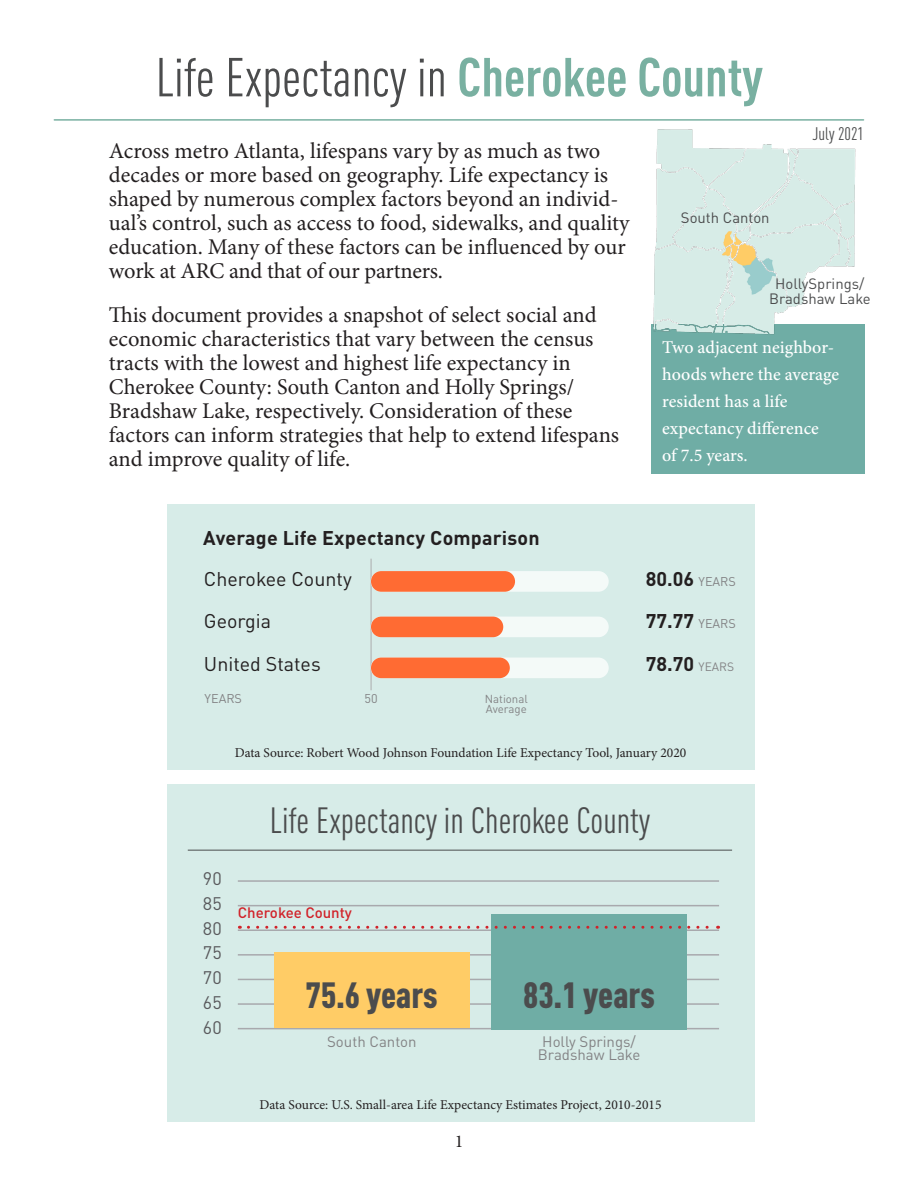
<style>
.page{position:relative;width:918px;height:1188px;background:#fff}
.page>*{position:absolute;margin:0;border:0;box-sizing:border-box;transform-origin:0 0}
.t1{font:condensed 54px "DIN Pro";color:#4b4c4d}
.t2{font:condensed 36px "DIN Pro";color:#4b4c4d}
.t3{font:900 condensed 36px "DIN Pro";color:#4b4c4d}
.t4{font:22.5px/24px "Minion Pro";color:#231f20}
.t5{font:700 19.65px "DIN Pro";letter-spacing:.01em;color:#231f20}
.t6{font:19.65px "DIN Pro";color:#231f20}
.t7{font:500 18px/27px "Minion Pro";color:#fff}
.t8{font:18px "DIN Pro";color:#59595c}
.t9{font:condensed 18px "DIN Pro";color:#4b4c4d}
.t10{font:18px "Minion Pro";color:#231f20}
.t11{font:15px/13.5px "DIN Pro";color:#838385}
.t12{font:500 15px "DIN Pro";color:#d1232a}
.t13{font:14.85px/14.9px "DIN Pro";color:#4b4c4d;text-align:center}
.t14{font:13.5px "Minion Pro";color:#231f20}
.t15{font:12.6px "DIN Pro";color:#838385}
.t16{font:11.4px/9.8px "DIN Pro";color:#838385}
.s1{font-weight:700;color:#79b0a1}
.s2{font-weight:400;font-size:12.6px;color:#838385}
.s3{font-weight:400;font-size:12px;color:#838385}
</style>
<div class="page">
<hr style="left:54px;top:119px;width:810px;height:2px;background:#79b0a1">
<div style="left:167px;top:785px;width:587px;height:337px;background:#d7ece8"></div>
<hr style="left:188px;top:850px;width:544px;height:1px;background:#4b4c4d">
<hr style="left:238px;top:880px;width:481px;height:2px;background:#a8a9ad">
<hr style="left:238px;top:905px;width:481px;height:1px;background:#a8a9ad">
<hr style="left:238px;top:929px;width:481px;height:2px;background:#a8a9ad">
<hr style="left:238px;top:954px;width:481px;height:2px;background:#a8a9ad">
<hr style="left:238px;top:979px;width:481px;height:1px;background:#a8a9ad">
<hr style="left:238px;top:1003px;width:481px;height:2px;background:#a8a9ad">
<hr style="left:238px;top:1028px;width:481px;height:1px;background:#a8a9ad">
<div style="left:491px;top:914px;width:196px;height:115px;background:#6fada5"></div>
<div style="left:274px;top:952px;width:196px;height:76px;background:#fc6"></div>
<svg style="left:248px;top:926px;width:471px;height:3px"></svg>
<div style="left:167px;top:504px;width:588px;height:266px;background:#d7ece8"></div>
<hr style="left:371px;top:559px;width:1px;height:131px;background:#acacad">
<div style="left:371px;top:571px;width:238px;height:21px;background:#f4faf8;border-radius:10px"></div>
<div style="left:371px;top:617px;width:238px;height:20px;background:#f4faf8;border-radius:10px"></div>
<div style="left:371px;top:617px;width:132px;height:20px;background:#ff6b33;border-radius:10px"></div>
<div style="left:371px;top:658px;width:238px;height:20px;background:#f4faf8;border-radius:10px"></div>
<div style="left:371px;top:658px;width:139px;height:20px;background:#ff6b33;border-radius:10px"></div>
<div style="left:371px;top:571px;width:144px;height:21px;background:#ff6b33;border-radius:10px"></div>
<div style="left:651px;top:324px;width:213px;height:149px;background:#6fada5"></div>
<img style="left:653px;top:129px;width:203px;height:206px">
<p class="t1" style="left:156px;top:40px;width:609px">Life Expectancy in <span class="s1">Cherokee County</span></p>
<p class="t4" style="left:109px;top:139px;width:522px">Across metro Atlanta, lifespans vary by as much as two decades or more based on geography. Life expectancy is shaped by numerous complex factors beyond an individ&shy;ual’s control, such as access to food, sidewalks, and quality education. Many of these factors can be influenced by our work at ARC and that of our partners.</p>
<p class="t4" style="left:109px;top:303px;width:512px">This document provides a snapshot of select social and economic characteristics that vary between the census tracts with the lowest and highest life expectancy in Cherokee County: South Canton and Holly Springs/ Bradshaw Lake, respectively. Consideration of these factors can inform strategies that help to extend lifespans and improve quality of life.</p>
<p class="t13" style="left:681px;top:209px;width:90px">South Canton</p>
<p class="t9" style="left:813px;top:121px;width:53px">July 2021</p>
<p class="t13" style="left:769px;top:276px;width:103px">HollySprings/<br>Bradshaw Lake</p>
<p class="t7" style="left:662px;top:334px;width:179px">Two adjacent neighbor&shy;hoods where the average resident has a life expectancy difference<br>of 7.5 years.</p>
<p class="t5" style="left:203px;top:522px;width:338px">Average Life Expectancy Comparison</p>
<p class="t6" style="left:204px;top:564px;width:149px">Cherokee County</p>
<p class="t5" style="left:646px;top:563px;width:92px">80.06 <span class="s2">YEARS</span></p>
<p class="t6" style="left:204px;top:606px;width:69px">Georgia</p>
<p class="t5" style="left:646px;top:606px;width:92px">77.77 <span class="s2">YEARS</span></p>
<p class="t6" style="left:204px;top:649px;width:118px">United States</p>
<p class="t5" style="left:646px;top:648px;width:90px">78.70 <span class="s3">YEARS</span></p>
<p class="t15" style="left:205px;top:689px;width:39px">YEARS</p>
<p class="t15" style="left:365px;top:689px;width:15px">50</p>
<p class="t16" style="left:485px;top:693px;width:45px">National<br>Average</p>
<p class="t14" style="left:235px;top:744px;width:453px">Data Source: Robert Wood Johnson Foundation Life Expectancy Tool, January 2020</p>
<p class="t8" style="left:203px;top:865px;width:20px">90</p>
<p class="t8" style="left:203px;top:890px;width:20px">85</p>
<p class="t8" style="left:203px;top:914px;width:20px">80</p>
<p class="t8" style="left:203px;top:939px;width:20px">75</p>
<p class="t8" style="left:203px;top:964px;width:20px">70</p>
<p class="t8" style="left:203px;top:989px;width:20px">65</p>
<p class="t8" style="left:203px;top:1013px;width:20px">60</p>
<p class="t2" style="left:270px;top:796px;width:382px">Life Expectancy in Cherokee County</p>
<p class="t12" style="left:238px;top:901px;width:116px">Cherokee County</p>
<p class="t3" style="left:306px;top:968px;width:133px">75.6 years</p>
<p class="t3" style="left:523px;top:968px;width:133px">83.1 years</p>
<p class="t11" style="left:538px;top:1034px;width:104px">Holly Springs/<br>Bradshaw Lake</p>
<p class="t11" style="left:327px;top:1034px;width:91px">South Canton</p>
<p class="t14" style="left:260px;top:1096px;width:403px">Data Source: U.S. Small-area Life Expectancy Estimates Project, 2010-2015</p>
<p class="t10" style="left:455px;top:1129px;width:10px">1</p>
</div>
